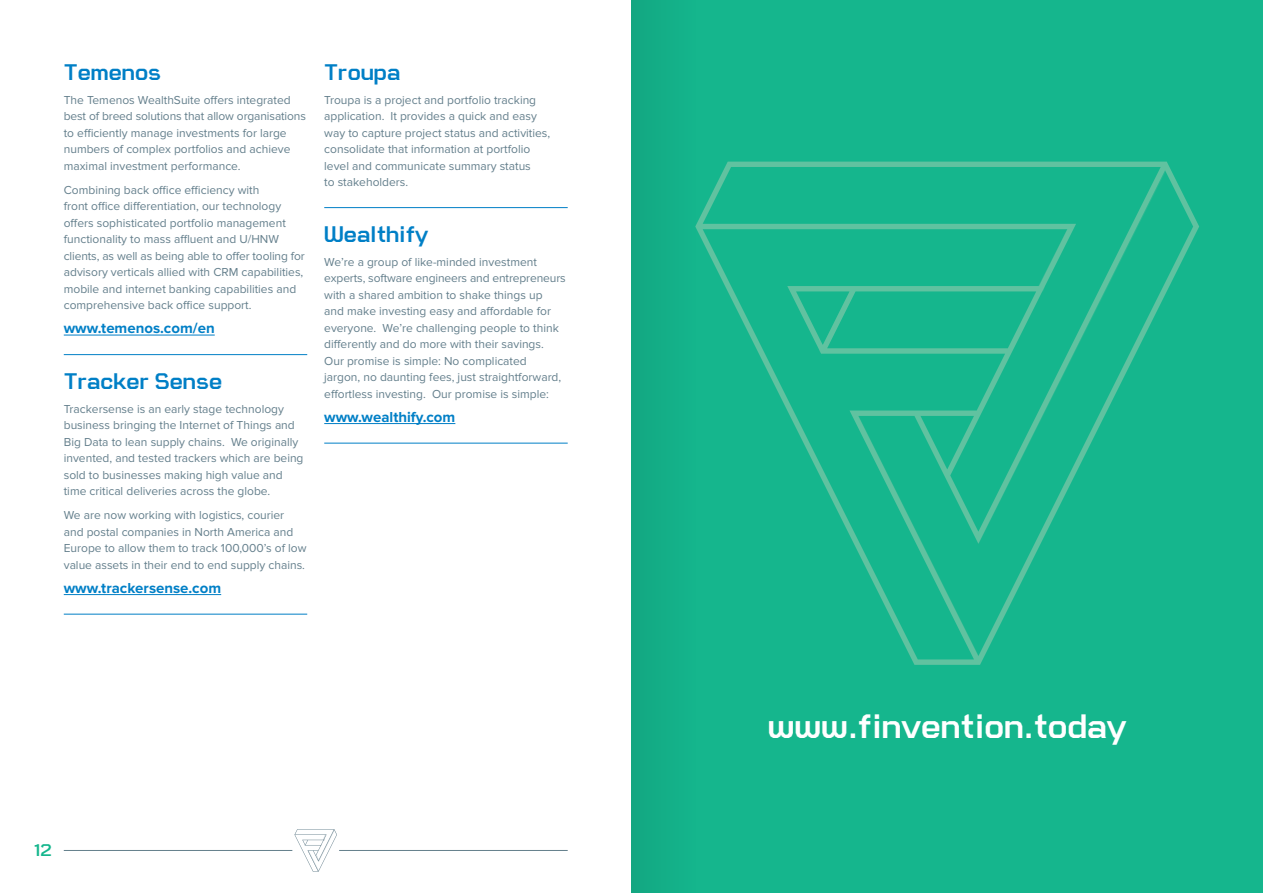
<style>
.page{position:relative;width:1263px;height:893px;background:#fff}
.page>*{position:absolute;margin:0;border:0;box-sizing:border-box;transform-origin:0 0}
.t1{font:36px "Soniano Sans Unicode";color:#fff}
.t2{font:24px "Soniano Sans Unicode";color:#007fc6}
.t3{font:18px "Soniano Sans Unicode";color:#15b68d}
.t4{font:700 15px "Proxima Nova";color:#007fc6}
.t5{font:12px/16.5px "Proxima Nova";color:#647f8c}
</style>
<div class="page">
<svg style="left:294px;top:829px;width:43px;height:43px"></svg>
<hr style="left:64px;top:850px;width:228px;height:1px;background:#647f8c">
<hr style="left:339px;top:850px;width:229px;height:1px;background:#647f8c">
<hr style="left:64px;top:354px;width:243px;height:1px;background:#007fc6">
<hr style="left:64px;top:335px;width:151px;height:1px;background:#007fc6">
<hr style="left:64px;top:614px;width:243px;height:1px;background:#007fc6">
<hr style="left:64px;top:594px;width:157px;height:1px;background:#007fc6">
<hr style="left:324px;top:207px;width:244px;height:1px;background:#007fc6">
<hr style="left:324px;top:443px;width:244px;height:1px;background:#007fc6">
<hr style="left:324px;top:423px;width:131px;height:1px;background:#007fc6">
<div style="left:631px;top:0;width:632px;height:893px;background:#15b68d"></div>
<svg style="left:695px;top:162px;width:504px;height:503px"></svg>
<div style="left:631px;top:0;width:64px;height:893px;background:#14ae87"></div>
<p class="t2" style="left:64px;top:55px;width:99px">Temenos</p>
<p class="t5" style="left:64px;top:91px;width:244px">The Temenos WealthSuite offers integrated best of breed solutions that allow organisations to efficiently manage investments for large numbers of complex portfolios and achieve maximal investment performance.</p>
<p class="t5" style="left:64px;top:181px;width:243px">Combining back office efficiency with<br>front office differentiation, our technology offers sophisticated portfolio management functionality to mass affluent and U/HNW clients, as well as being able to offer tooling for advisory verticals allied with CRM capabilities, mobile and internet banking capabilities and comprehensive back office support.</p>
<p class="t4" style="left:64px;top:319px;width:152px">www.temenos.com/en</p>
<p class="t2" style="left:64px;top:364px;width:160px">Tracker Sense</p>
<p class="t5" style="left:64px;top:400px;width:241px">Trackersense is an early stage technology business bringing the Internet of Things and Big Data to lean supply chains. We originally invented, and tested trackers which are being sold to businesses making high value and time critical deliveries across the globe.</p>
<p class="t5" style="left:64px;top:507px;width:244px">We are now working with logistics, courier and postal companies in North America and Europe to allow them to track 100,000’s of low value assets in their end to end supply chains.</p>
<p class="t4" style="left:64px;top:579px;width:159px">www.trackersense.com</p>
<p class="t2" style="left:324px;top:55px;width:77px">Troupa</p>
<p class="t5" style="left:324px;top:91px;width:227px">Troupa is a project and portfolio tracking application. It provides a quick and easy way to capture project status and activities, consolidate that information at portfolio level and communicate summary status<br>to stakeholders.</p>
<p class="t2" style="left:324px;top:217px;width:106px">Wealthify</p>
<p class="t5" style="left:324px;top:253px;width:243px">We’re a group of like-minded investment experts, software engineers and entrepreneurs with a shared ambition to shake things up<br>and make investing easy and affordable for everyone. We’re challenging people to think differently and do more with their savings.<br>Our promise is simple: No complicated jargon, no daunting fees, just straightforward, effortless investing. Our promise is simple:</p>
<p class="t4" style="left:324px;top:408px;width:133px">www.wealthify.com</p>
<p class="t3" style="left:33px;top:837px;width:20px">12</p>
<p class="t1" style="left:768px;top:701px;width:360px">www.finvention.today</p>
</div>
